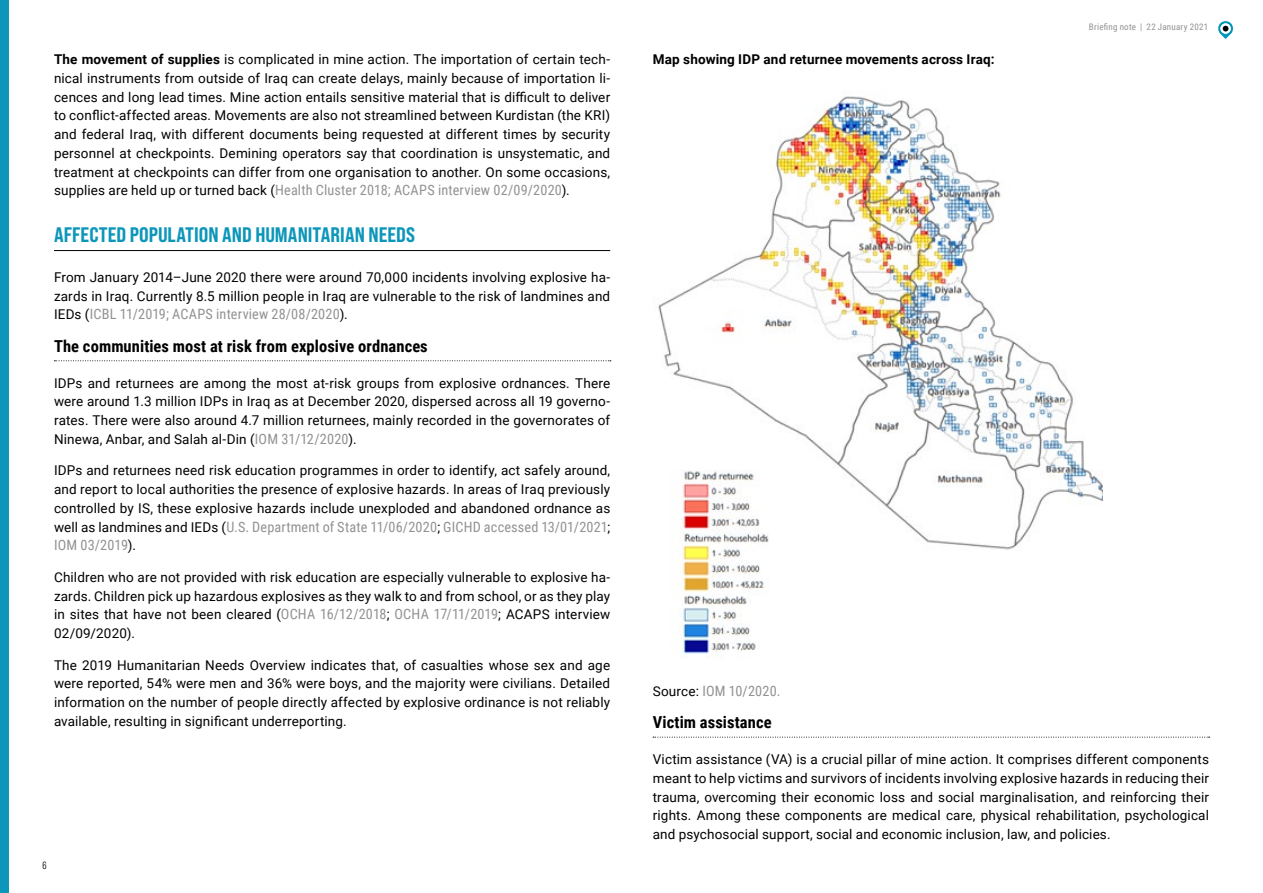
<style>
.page{position:relative;width:1263px;height:893px;background:#fff}
.page>*{position:absolute;margin:0;border:0;box-sizing:border-box;transform-origin:0 0}
.t1{font:21px "Bebas Neue Pro Semi Exp X Bold";letter-spacing:.005em;color:#0c96ba}
.t2{font:700 16.5px "Roboto Condensed";letter-spacing:.005em;color:#000}
.t3{font:14.25px/18.8px "Roboto Condensed";letter-spacing:.01em;color:#929292}
.t4{font:13.5px/18.8px "Roboto";letter-spacing:.01em;color:#000;text-align:justify}
.t5{font:700 13.5px "Roboto";letter-spacing:.015em;color:#000}
.t6{font:10.5px "Bebas Neue Pro Middle";color:#000}
.t7{font:9px "Roboto Condensed";letter-spacing:.025em;color:#929292}
.s1{font-weight:700}
.s2{font-family:"Roboto";font-size:13.5px;color:#000}
.s3{font-family:"Roboto Condensed";font-size:14.25px;color:#929292}
</style>
<div class="page">
<svg style="left:1218px;top:21px;width:15px;height:18px"></svg>
<div style="left:0;top:0;width:9px;height:893px;background:#0c96ba"></div>
<hr style="left:54px;top:250px;width:556px;height:1px;background:#000">
<svg style="left:54px;top:360px;width:557px;height:1px"></svg>
<svg style="left:653px;top:737px;width:556px;height:1px"></svg>
<img style="left:658px;top:96px;width:445px;height:558px">
<p class="t4" style="left:54px;top:49px;width:558px"><span class="s1">The movement of supplies</span> is complicated in mine action. The importation of certain tech&shy;nical instruments from outside of Iraq can create delays, mainly because of importation li&shy;cences and long lead times. Mine action entails sensitive material that is difficult to deliver to conflict-affected areas. Movements are also not streamlined between Kurdistan (the KRI) and federal Iraq, with different documents being requested at different times by security personnel at checkpoints. Demining operators say that coordination is unsystematic, and treatment at checkpoints can differ from one organisation to another. On some occasions,</p>
<p class="t3" style="left:54px;top:180px;width:517px"><span class="s2">supplies are held up or turned back (</span>Health Cluster 2018; ACAPS interview 02/09/2020<span class="s2">).</span></p>
<h1 class="t1" style="left:54px;top:222px;width:362px">AFFECTED POPULATION AND HUMANITARIAN NEEDS</h1>
<p class="t4" style="left:54px;top:267px;width:558px">From January 2014–June 2020 there were around 70,000 incidents involving explosive ha&shy;zards in Iraq. Currently 8.5 million people in Iraq are vulnerable to the risk of landmines and</p>
<p class="t3" style="left:54px;top:304px;width:295px"><span class="s2">IEDs (</span>ICBL 11/2019; ACAPS interview 28/08/2020<span class="s2">).</span></p>
<p class="t2" style="left:54px;top:334px;width:375px">The communities most at risk from explosive ordnances</p>
<p class="t4" style="left:54px;top:373px;width:558px">IDPs and returnees are among the most at-risk groups from explosive ordnances. There were around 1.3 million IDPs in Iraq as at December 2020, dispersed across all 19 governo&shy;rates. There were also around 4.7 million returnees, mainly recorded in the governorates of Ninewa, Anbar, and Salah al-Din (<span class="s3">IOM 31/12/2020</span>).</p>
<p class="t4" style="left:54px;top:461px;width:558px">IDPs and returnees need risk education programmes in order to identify, act safely around, and report to local authorities the presence of explosive hazards. In areas of Iraq previously controlled by IS, these explosive hazards include unexploded and abandoned ordnance as</p>
<p class="t3" style="left:54px;top:517px;width:558px"><span class="s2">well as landmines and IEDs (</span>U.S. Department of State 11/06/2020<span class="s2">;</span> GICHD accessed 13/01/2021<span class="s2">;<br></span>IOM 03/2019<span class="s2">).</span></p>
<p class="t4" style="left:54px;top:567px;width:558px">Children who are not provided with risk education are especially vulnerable to explosive ha&shy;zards. Children pick up hazardous explosives as they walk to and from school, or as they play in sites that have not been cleared (<span class="s3">OCHA 16/12/2018</span>; <span class="s3">OCHA 17/11/2019</span>; ACAPS interview 02/09/2020).</p>
<p class="t4" style="left:54px;top:655px;width:558px">The 2019 Humanitarian Needs Overview indicates that, of casualties whose sex and age were reported, 54% were men and 36% were boys, and the majority were civilians. Detailed information on the number of people directly affected by explosive ordinance is not reliably available, resulting in significant underreporting.</p>
<p class="t6" style="left:43px;top:859px;width:6px">6</p>
<p class="t5" style="left:653px;top:50px;width:343px">Map showing IDP and returnee movements across Iraq:</p>
<p class="t7" style="left:1089px;top:21px;width:121px">Briefing note | 22 January 2021</p>
<p class="t3" style="left:653px;top:681px;width:129px"><span class="s2">Source:</span> IOM 10/2020.</p>
<p class="t2" style="left:653px;top:711px;width:120px">Victim assistance</p>
<p class="t4" style="left:653px;top:749px;width:558px">Victim assistance (VA) is a crucial pillar of mine action. It comprises different components meant to help victims and survivors of incidents involving explosive hazards in reducing their trauma, overcoming their economic loss and social marginalisation, and reinforcing their rights. Among these components are medical care, physical rehabilitation, psychological and psychosocial support, social and economic inclusion, law, and policies.</p>
</div>
